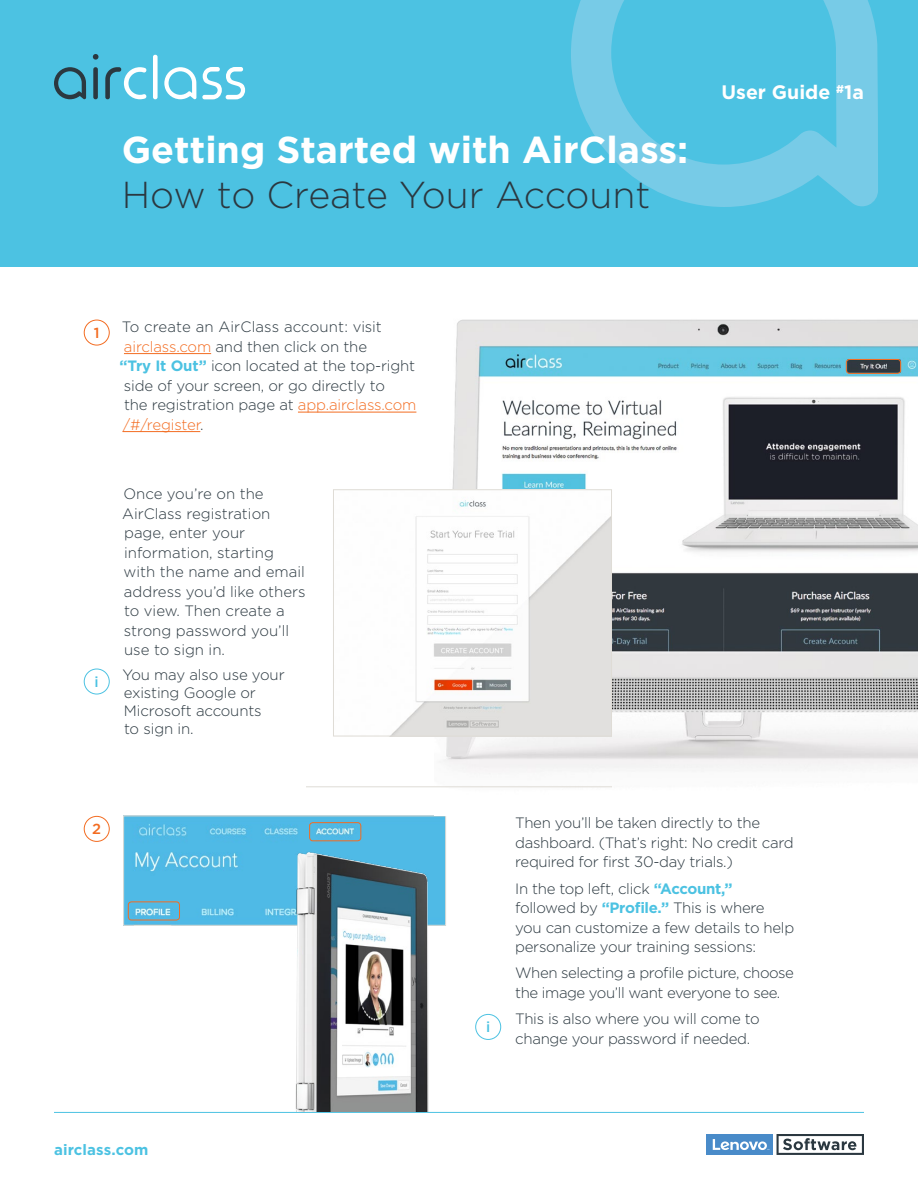
<style>
.page{position:relative;width:918px;height:1188px;background:#fff}
.page>*{position:absolute;margin:0;border:0;box-sizing:border-box;transform-origin:0 0}
.t1{font:700 37.5px "Gotham";color:#fff}
.t2{font:300 37.5px "Gotham";letter-spacing:-.005em;color:#2b3840}
.t3{font:700 19.5px "Gotham";color:#fff}
.t4{font:300 15px/19.5px "Gotham";letter-spacing:-.02em;color:#2b3840}
.t5{font:300 15px/19.5px "Gotham";color:#2b3840}
.t6{font:300 15px "Gotham";letter-spacing:.01em;color:#2b3840}
.t7{font:300 15px "Gotham";letter-spacing:-.01em;color:#f36c21}
.t8{font:700 15px "Gotham";letter-spacing:.01em;color:#4cc2e2}
.t9{font:500 14.55px "Gotham";color:#f36c21}
.t10{font:500 14.55px "Gotham";color:#4cc2e2}
.s1{color:#f36c21}
.s2{font-weight:700;color:#4cc2e2}
.s3{color:#2b3840}
</style>
<div class="page">
<div style="left:0;top:0;width:918px;height:267px;background:#4cc2e2"></div>
<svg style="left:571px;top:0;width:307px;height:207px"></svg>
<img style="left:125px;top:817px;width:319px;height:107px">
<div style="left:123px;top:815px;width:323px;height:111px;border:1px solid #dfdcd6"></div>
<svg style="left:54px;top:67px;width:32px;height:32px"></svg>
<svg style="left:93px;top:54px;width:6px;height:6px"></svg>
<svg style="left:93px;top:67px;width:5px;height:32px"></svg>
<svg style="left:202px;top:67px;width:43px;height:32px"></svg>
<svg style="left:105px;top:67px;width:41px;height:32px"></svg>
<svg style="left:153px;top:55px;width:5px;height:44px"></svg>
<svg style="left:164px;top:67px;width:32px;height:32px"></svg>
<div style="left:707px;top:1134px;width:66px;height:21px;background:#498bc9"></div>
<svg style="left:713px;top:1139px;width:56px;height:11px"></svg>
<svg style="left:777px;top:1134px;width:87px;height:21px"></svg>
<div style="left:84px;top:320px;width:26px;height:26px;border:1px solid #f36c21;border-radius:50%"></div>
<div style="left:84px;top:816px;width:26px;height:26px;border:1px solid #f36c21;border-radius:50%"></div>
<hr style="left:54px;top:1112px;width:810px;height:1px;background:#4cc2e2">
<img style="left:434px;top:319px;width:484px;height:497px">
<hr style="left:124px;top:353px;width:87px;height:1px;background:#f36c21">
<hr style="left:298px;top:412px;width:118px;height:1px;background:#f36c21">
<hr style="left:123px;top:431px;width:77px;height:1px;background:#f36c21">
<hr style="left:306px;top:786px;width:306px;height:1px;background:#dfdcd6">
<div style="left:128px;top:901px;width:52px;height:20px;border:1px solid #f36c21;border-radius:3px"></div>
<img style="left:279px;top:818px;width:157px;height:294px">
<img style="left:391px;top:491px;width:219px;height:244px">
<div style="left:333px;top:489px;width:279px;height:248px;border:1px solid #dfdcd6"></div>
<div style="left:846px;top:359px;width:55px;height:15px;border:1px solid #f36c21;border-radius:3px"></div>
<div style="left:84px;top:669px;width:26px;height:26px;border:1px solid #4cc2e2;border-radius:50%"></div>
<div style="left:475px;top:1014px;width:26px;height:26px;border:1px solid #4cc2e2;border-radius:50%"></div>
<h1 class="t1" style="left:122px;top:128px;width:568px">Getting Started with AirClass:</h1>
<h1 class="t2" style="left:122px;top:174px;width:530px">How to Create Your Account</h1>
<h2 class="t3" style="left:721px;top:81px;width:144px">User Guide <sup>#</sup>1a</h2>
<p class="t9" style="left:94px;top:324px;width:7px">1</p>
<p class="t6" style="left:122px;top:319px;width:261px">To create an AirClass account: visit</p>
<p class="t4" style="left:124px;top:336px;width:245px"><span class="s1">airclass.com</span> and then click on the</p>
<p class="t4" style="left:119px;top:356px;width:297px"><span class="s2">“Try It Out”</span> icon located at the top-right</p>
<p class="t4" style="left:124px;top:375px;width:263px">side of your screen, or go directly to</p>
<p class="t4" style="left:124px;top:395px;width:294px">the registration page at <span class="s1">app.airclass.com</span></p>
<p class="t7" style="left:123px;top:416px;width:83px">/#/register<span class="s3">.</span></p>
<p class="t10" style="left:95px;top:673px;width:6px">i</p>
<p class="t5" style="left:122px;top:484px;width:185px">Once you’re on the<br>AirClass registration page, enter your information, starting with the name and email address you’d like others to view. Then create a strong password you’ll use to sign in.</p>
<p class="t4" style="left:122px;top:666px;width:164px;line-height:18px">You may also use your existing Google or<br>Microsoft accounts<br>to sign in.</p>
<p class="t9" style="left:92px;top:821px;width:10px">2</p>
<p class="t10" style="left:486px;top:1019px;width:6px">i</p>
<p class="t4" style="left:515px;top:813px;width:280px">Then you’ll be taken directly to the dashboard. (That’s right: No credit card required for first 30-day trials.)</p>
<p class="t4" style="left:515px;top:878px;width:281px">In the top left, click <span class="s2">“Account,” </span>followed by <span class="s2">“Profile.”</span> This is where you can customize a few details to help personalize your training sessions:</p>
<p class="t4" style="left:515px;top:963px;width:280px">When selecting a profile picture, choose the image you’ll want everyone to see.</p>
<p class="t4" style="left:515px;top:1009px;width:246px">This is also where you will come to change your password if needed.</p>
<p class="t8" style="left:54px;top:1141px;width:96px">airclass.com</p>
</div>
